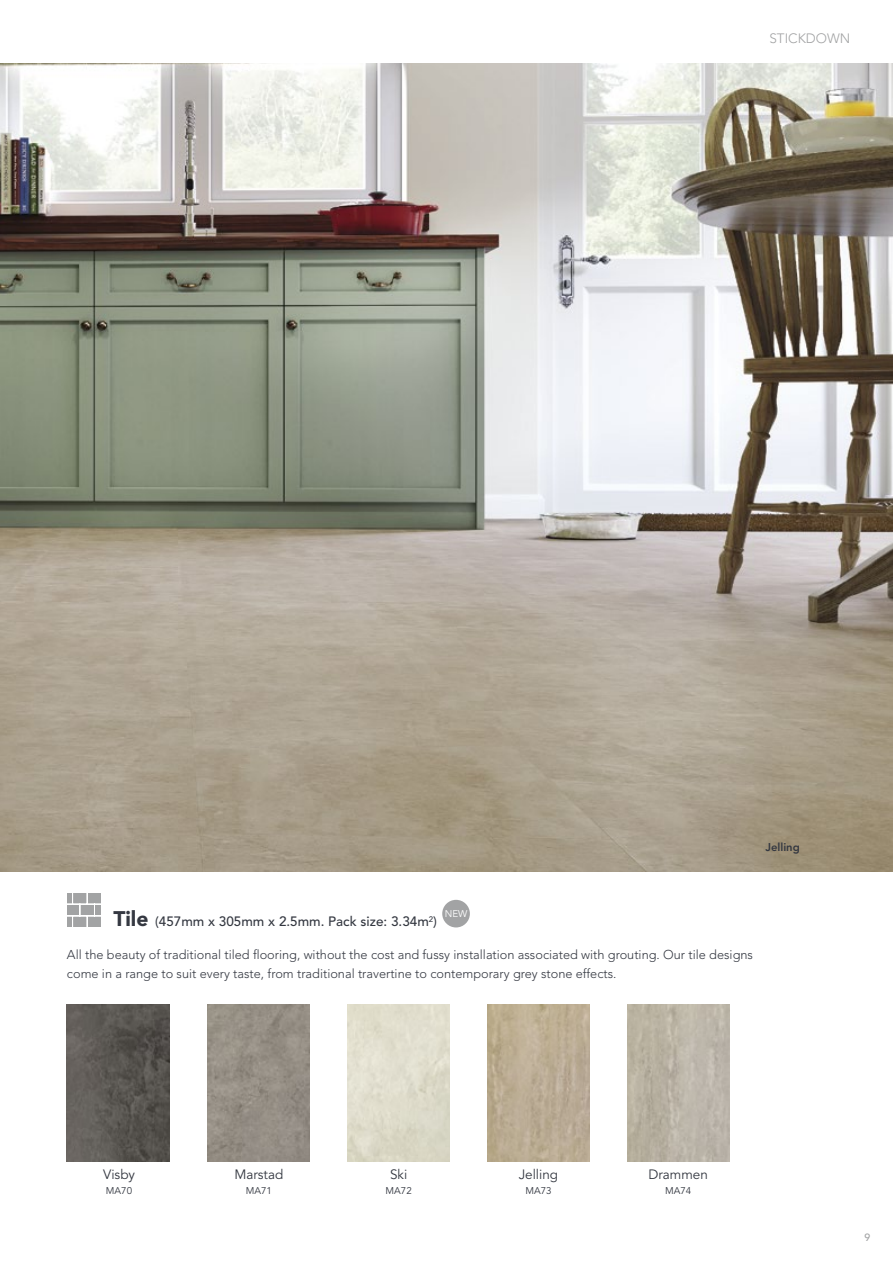
<style>
.page{position:relative;width:893px;height:1263px;background:#fff}
.page>*{position:absolute;margin:0;border:0;box-sizing:border-box;transform-origin:0 0}
.t1{font:500 13.5px "Avenir";color:#343841}
.t2{font:13.5px "Avenir";color:#343841}
.t3{font:300 13.5px "Avenir";color:#a2a3a4}
.t4{font:300 12.75px/19.5px "Avenir";color:#343841}
.t5{font:800 11.25px "Avenir";color:#343841}
.t6{font:500 10.5px "Avenir";color:#a2a3a4}
.t7{font:9.75px "Avenir";color:#343841}
.t8{font:9.75px "Avenir";color:#fff}
.s1{font-weight:900;font-size:21px}
</style>
<div class="page">
<img style="left:0;top:64px;width:893px;height:808px">
<div style="left:442px;top:900px;width:28px;height:27px;background:#a2a3a4;border-radius:50%"></div>
<svg style="left:67px;top:893px;width:33px;height:33px"></svg>
<img style="left:487px;top:1004px;width:102px;height:158px">
<img style="left:627px;top:1004px;width:102px;height:158px">
<img style="left:67px;top:1004px;width:102px;height:158px">
<img style="left:208px;top:1004px;width:102px;height:158px">
<p class="t3" style="left:769px;top:31px;width:83px">STICKDOWN</p>
<p class="t5" style="left:765px;top:840px;width:36px">Jelling</p>
<p class="t1" style="left:113px;top:914px;width:325px"><span class="s1">Tile</span> (457mm x 305mm x 2.5mm. Pack size: 3.34m<sup>2</sup>)</p>
<p class="t4" style="left:67px;top:944px;width:687px">All the beauty of traditional tiled flooring, without the cost and fussy installation associated with grouting. Our tile designs come in a range to suit every taste, from traditional travertine to contemporary grey stone effects.</p>
<p class="t8" style="left:445px;top:908px;width:24px">NEW</p>
<p class="t2" style="left:103px;top:1167px;width:34px">Visby</p>
<p class="t7" style="left:106px;top:1185px;width:28px">MA70</p>
<p class="t2" style="left:234px;top:1167px;width:50px">Marstad</p>
<p class="t7" style="left:246px;top:1185px;width:28px">MA71</p>
<p class="t2" style="left:390px;top:1167px;width:19px">Ski</p>
<p class="t7" style="left:386px;top:1185px;width:28px">MA72</p>
<p class="t2" style="left:519px;top:1167px;width:41px">Jelling</p>
<p class="t7" style="left:525px;top:1185px;width:28px">MA73</p>
<p class="t2" style="left:648px;top:1167px;width:61px">Drammen</p>
<p class="t7" style="left:665px;top:1185px;width:28px">MA74</p>
<p class="t6" style="left:864px;top:1231px;width:7px">9</p>
</div>
